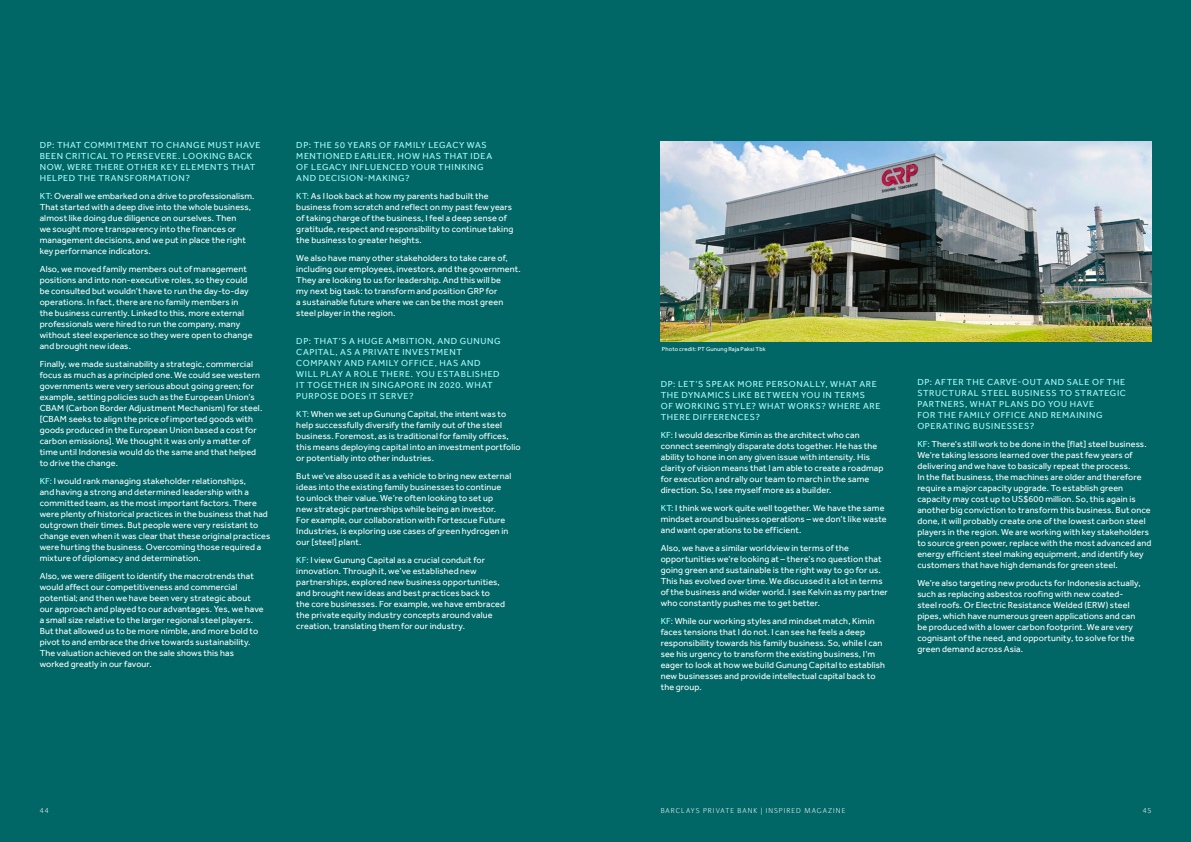
<style>
.page{position:relative;width:1191px;height:842px;background:#066}
.page>*{position:absolute;margin:0;border:0;box-sizing:border-box;transform-origin:0 0}
.t1{font:9px/11px "Barclays Effra";letter-spacing:.015em;color:#fff}
.t2{font:9px/11px "Barclays Effra";letter-spacing:.065em;color:#affdfd}
.t3{font:300 7px "Expert Sans";letter-spacing:.15em;color:#fff}
.t4{font:6px "Barclays Effra";letter-spacing:.02em;color:#fff}
.s1{color:#affdfd}
</style>
<div class="page">
<img style="left:660px;top:142px;width:491px;height:199px">
<p class="t2" style="left:40px;top:139px;width:222px">DP: THAT COMMITMENT TO CHANGE MUST HAVE BEEN CRITICAL TO PERSEVERE. LOOKING BACK NOW, WERE THERE OTHER KEY ELEMENTS THAT HELPED THE TRANSFORMATION?</p>
<p class="t1" style="left:40px;top:190px;width:216px"><span class="s1">KT:</span> Overall we embarked on a drive to professionalism.<br>That started with a deep dive into the whole business, almost like doing due diligence on ourselves. Then<br>we sought more transparency into the finances or management decisions, and we put in place the right key performance indicators.</p>
<p class="t1" style="left:40px;top:263px;width:214px">Also, we moved family members out of management positions and into non-executive roles, so they could be consulted but wouldn’t have to run the day-to-day operations. In fact, there are no family members in the business currently. Linked to this, more external professionals were hired to run the company, many without steel experience so they were open to change and brought new ideas.</p>
<p class="t1" style="left:40px;top:358px;width:224px">Finally, we made sustainability a strategic, commercial focus as much as a principled one. We could see western governments were very serious about going green; for example, setting policies such as the European Union’s CBAM (Carbon Border Adjustment Mechanism) for steel. [CBAM seeks to align the price of imported goods with goods produced in the European Union based a cost for carbon emissions]. We thought it was only a matter of time until Indonesia would do the same and that helped to drive the change.</p>
<p class="t1" style="left:40px;top:475px;width:232px"><span class="s1">KF:</span> I would rank managing stakeholder relationships,<br>and having a strong and determined leadership with a committed team, as the most important factors. There were plenty of historical practices in the business that had outgrown their times. But people were very resistant to change even when it was clear that these original practices were hurting the business. Overcoming those required a mixture of diplomacy and determination.</p>
<p class="t1" style="left:40px;top:571px;width:225px">Also, we were diligent to identify the macrotrends that would affect our competitiveness and commercial potential; and then we have been very strategic about our approach and played to our advantages. Yes, we have a small size relative to the larger regional steel players.<br>But that allowed us to be more nimble, and more bold to pivot to and embrace the drive towards sustainability.<br>The valuation achieved on the sale shows this has worked greatly in our favour.</p>
<p class="t2" style="left:296px;top:139px;width:197px">DP: THE 50 YEARS OF FAMILY LEGACY WAS<br>MENTIONED EARLIER, HOW HAS THAT IDEA<br>OF LEGACY INFLUENCED YOUR THINKING<br>AND DECISION-MAKING?</p>
<p class="t1" style="left:296px;top:190px;width:218px"><span class="s1">KT:</span> As I look back at how my parents had built the business from scratch and reflect on my past few years of taking charge of the business, I feel a deep sense of gratitude, respect and responsibility to continue taking the business to greater heights.</p>
<p class="t1" style="left:296px;top:252px;width:226px">We also have many other stakeholders to take care of, including our employees, investors, and the government.<br>They are looking to us for leadership. And this will be<br>my next big task: to transform and position GRP for<br>a sustainable future where we can be the most green steel player in the region.</p>
<p class="t2" style="left:296px;top:335px;width:206px">DP: THAT’S A HUGE AMBITION, AND GUNUNG CAPITAL, AS A PRIVATE INVESTMENT COMPANY AND FAMILY OFFICE, HAS AND WILL PLAY A ROLE THERE. YOU ESTABLISHED IT TOGETHER IN SINGAPORE IN 2020. WHAT PURPOSE DOES IT SERVE?</p>
<p class="t1" style="left:296px;top:408px;width:226px"><span class="s1">KT:</span> When we set up Gunung Capital, the intent was to help successfully diversify the family out of the steel business. Foremost, as is traditional for family offices, this means deploying capital into an investment portfolio or potentially into other industries.</p>
<p class="t1" style="left:296px;top:470px;width:216px">But we’ve also used it as a vehicle to bring new external ideas into the existing family businesses to continue to unlock their value. We’re often looking to set up new strategic partnerships while being an investor.<br>For example, our collaboration with Fortescue Future Industries, is exploring use cases of green hydrogen in our [steel] plant.</p>
<p class="t1" style="left:296px;top:554px;width:210px"><span class="s1">KF:</span> I view Gunung Capital as a crucial conduit for innovation. Through it, we’ve established new partnerships, explored new business opportunities, and brought new ideas and best practices back to the core businesses. For example, we have embraced the private equity industry concepts around value creation, translating them for our industry.</p>
<p class="t4" style="left:662px;top:346px;width:105px">Photo credit: PT Gunung Raja Paksi Tbk</p>
<p class="t2" style="left:660px;top:378px;width:221px">DP: LET’S SPEAK MORE PERSONALLY, WHAT ARE THE DYNAMICS LIKE BETWEEN YOU IN TERMS<br>OF WORKING STYLE? WHAT WORKS? WHERE ARE THERE DIFFERENCES?</p>
<p class="t1" style="left:660px;top:429px;width:224px"><span class="s1">KF:</span> I would describe Kimin as the architect who can connect seemingly disparate dots together. He has the ability to hone in on any given issue with intensity. His clarity of vision means that I am able to create a roadmap for execution and rally our team to march in the same direction. So, I see myself more as a builder.</p>
<p class="t1" style="left:660px;top:502px;width:227px"><span class="s1">KT:</span> I think we work quite well together. We have the same mindset around business operations – we don’t like waste and want operations to be efficient.</p>
<p class="t1" style="left:660px;top:542px;width:229px">Also, we have a similar worldview in terms of the opportunities we’re looking at – there’s no question that going green and sustainable is the right way to go for us.<br>This has evolved over time. We discussed it a lot in terms of the business and wider world. I see Kelvin as my partner who constantly pushes me to get better.</p>
<p class="t1" style="left:660px;top:615px;width:226px"><span class="s1">KF:</span> While our working styles and mindset match, Kimin faces tensions that I do not. I can see he feels a deep responsibility towards his family business. So, while I can see his urgency to transform the existing business, I’m eager to look at how we build Gunung Capital to establish new businesses and provide intellectual capital back to the group.</p>
<p class="t2" style="left:917px;top:376px;width:210px">DP: AFTER THE CARVE-OUT AND SALE OF THE STRUCTURAL STEEL BUSINESS TO STRATEGIC PARTNERS, WHAT PLANS DO YOU HAVE<br>FOR THE FAMILY OFFICE AND REMAINING OPERATING BUSINESSES?</p>
<p class="t1" style="left:917px;top:438px;width:235px"><span class="s1">KF:</span> There's still work to be done in the [flat] steel business.<br>We’re taking lessons learned over the past few years of delivering and we have to basically repeat the process.<br>In the flat business, the machines are older and therefore require a major capacity upgrade. To establish green capacity may cost up to US$600 million. So, this again is another big conviction to transform this business. But once done, it will probably create one of the lowest carbon steel players in the region. We are working with key stakeholders to source green power, replace with the most advanced and energy efficient steel making equipment, and identify key customers that have high demands for green steel.</p>
<p class="t1" style="left:917px;top:577px;width:225px">We’re also targeting new products for Indonesia actually, such as replacing asbestos roofing with new coated&shy;steel roofs. Or Electric Resistance Welded (ERW) steel pipes, which have numerous green applications and can be produced with a lower carbon footprint. We are very cognisant of the need, and opportunity, to solve for the green demand across Asia.</p>
<p class="t3" style="left:40px;top:806px;width:10px">44</p>
<p class="t3" style="left:660px;top:806px;width:186px">BARCLAYS PRIVATE BANK | INSPIRED MAGAZINE</p>
<p class="t3" style="left:1142px;top:806px;width:10px">45</p>
</div>
